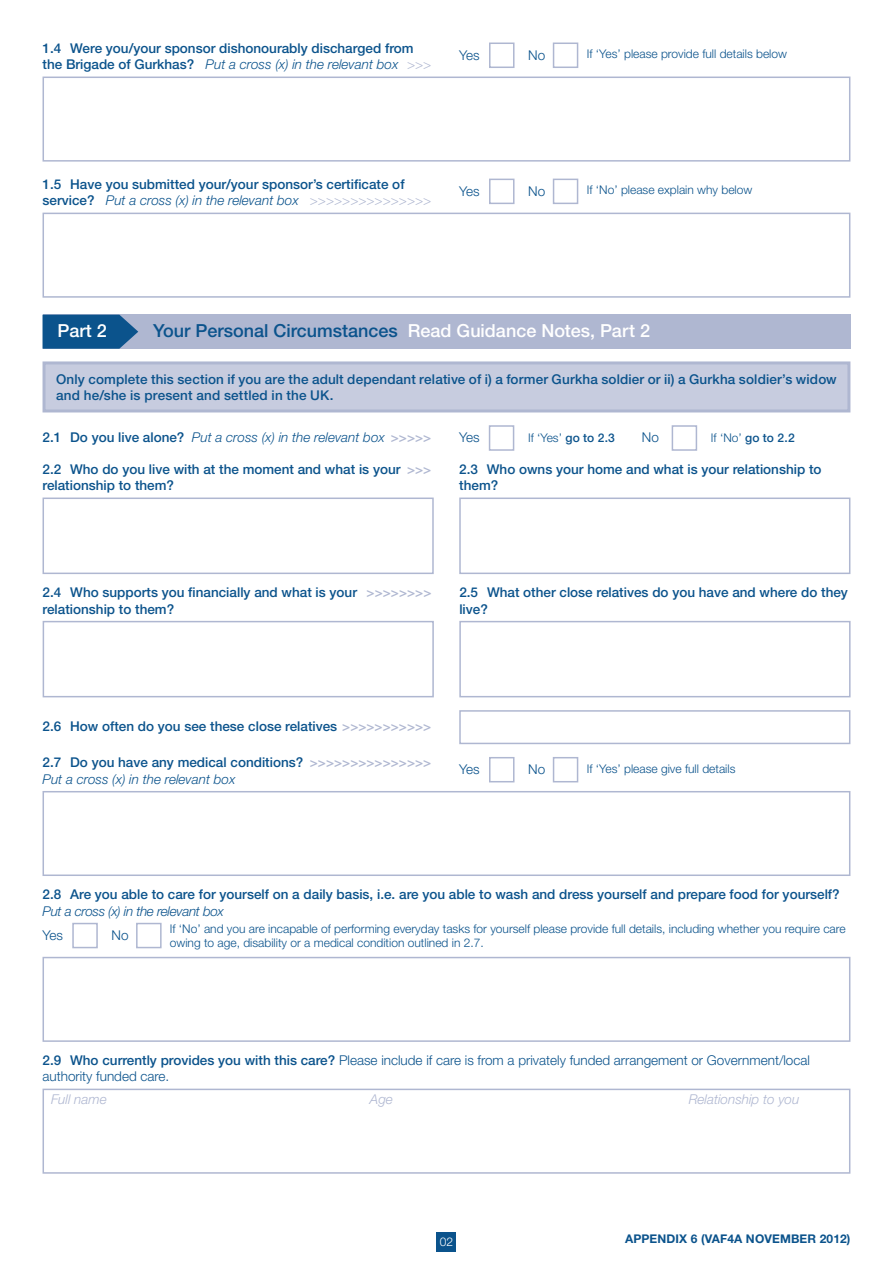
<style>
.page{position:relative;width:893px;height:1263px;background:#fff}
.page>*{position:absolute;margin:0;border:0;box-sizing:border-box;transform-origin:0 0}
.t1{font:500 18px "Helvetica Neue";color:#0b538c}
.t2{font:500 18px "Helvetica Neue";color:#fff}
.Arrow-Tab{font:500 13.5px/16.2px "Helvetica Neue";color:#0b538c}
.t3{font:300 13.5px/16.2px "Helvetica Neue";color:#0b538c}
.t4{font:500 13.5px/16.2px "Helvetica Neue LT Std";letter-spacing:.01em;color:#0b538c}
.Arrow-Tab-2{font:italic 300 13.5px "Helvetica Neue";color:#0b538c}
._3Tabs-Question{font:500 13.5px/16.2px "Helvetica Neue";color:#0b538c}
._3Tabs-Question-2{font:italic 300 13.5px "Helvetica Neue";color:#0b538c}
.t5{font:italic 300 13.5px "Helvetica Neue";color:#afb7d1}
.t6{font:300 12px/14.4px "Helvetica Neue";color:#0b538c}
.t7{font:700 12px "Helvetica Neue";letter-spacing:.01em;color:#0b538c}
.t8{font:500 12px "Helvetica Neue LT Std";color:#0b538c}
.t9{font:300 12px "Helvetica Neue";color:#fff}
.s1{font-weight:300;font-style:italic}
.s2{font-weight:300;font-style:italic;color:#afb7d1}
.s3{color:#fff}
.s4{font-weight:500;font-style:normal}
.s5{font-weight:500;font-style:normal;color:#afb7d1}
.s6{color:#afb7d1}
.s7{font-family:"Helvetica Neue LT Std";font-weight:500}
.s8{font-family:"Helvetica Neue";font-weight:300}
.s9{font-weight:500}
</style>
<div class="page">
<div style="left:437px;top:1232px;width:19px;height:19px;background:#0b538c"></div>
<svg style="left:42px;top:76px;width:809px;height:86px"></svg>
<svg style="left:42px;top:212px;width:809px;height:86px"></svg>
<svg style="left:489px;top:42px;width:26px;height:26px"></svg>
<svg style="left:552px;top:42px;width:27px;height:26px"></svg>
<svg style="left:489px;top:178px;width:26px;height:26px"></svg>
<svg style="left:552px;top:178px;width:27px;height:26px"></svg>
<div style="left:43px;top:315px;width:807px;height:34px;background:#afb7d1"></div>
<svg style="left:43px;top:315px;width:95px;height:34px;background:#1b5d93"></svg>
<svg style="left:459px;top:497px;width:392px;height:77px"></svg>
<svg style="left:459px;top:620px;width:392px;height:78px"></svg>
<svg style="left:42px;top:497px;width:392px;height:77px"></svg>
<svg style="left:42px;top:620px;width:392px;height:78px"></svg>
<svg style="left:488px;top:425px;width:27px;height:26px"></svg>
<svg style="left:671px;top:425px;width:27px;height:26px"></svg>
<svg style="left:42px;top:791px;width:809px;height:85px"></svg>
<svg style="left:489px;top:757px;width:26px;height:26px"></svg>
<svg style="left:552px;top:757px;width:27px;height:26px"></svg>
<svg style="left:72px;top:922px;width:26px;height:27px"></svg>
<svg style="left:136px;top:922px;width:26px;height:27px"></svg>
<svg style="left:42px;top:956px;width:809px;height:86px"></svg>
<svg style="left:42px;top:1088px;width:809px;height:86px"></svg>
<svg style="left:459px;top:710px;width:392px;height:35px"></svg>
<div style="left:44px;top:363px;width:805px;height:48px;background:#c7ccdf"></div>
<div style="left:43px;top:361px;width:807px;height:51px;border:3px solid #afb7d1"></div>
<p class="Arrow-Tab" style="left:43px;top:40px;width:390px">1.4 Were you/your sponsor dishonourably discharged from the Brigade of Gurkhas? <span class="s1">Put a cross (x) in the relevant box</span> <span class="s2">&gt;&gt;&gt;</span></p>
<p class="t3" style="left:459px;top:46px;width:22px">Yes</p>
<p class="t3" style="left:528px;top:46px;width:19px">No</p>
<p class="Arrow-Tab" style="left:43px;top:176px;width:390px">1.5 Have you submitted your/your sponsor’s certificate of service? <span class="s1">Put a cross (x) in the relevant box</span> <span class="s2">&gt;&gt;&gt;&gt;&gt;&gt;&gt;&gt;&gt;&gt;&gt;&gt;&gt;&gt;&gt;</span></p>
<p class="t3" style="left:459px;top:182px;width:22px">Yes</p>
<p class="t3" style="left:528px;top:182px;width:19px">No</p>
<p class="t6" style="left:587px;top:47px;width:202px">If ‘Yes’ please provide full details below</p>
<p class="t6" style="left:587px;top:183px;width:167px">If ‘No’ please explain why below</p>
<p class="t2" style="left:57px;top:320px;width:51px">Part 2</p>
<p class="t1" style="left:153px;top:320px;width:498px">Your Personal Circumstances <span class="s3">Read Guidance Notes, Part 2</span></p>
<p class="t4" style="left:56px;top:371px;width:782px">Only complete this section if you are the adult dependant relative of i) a former Gurkha soldier or ii) a Gurkha soldier’s widow and he/she is present and settled in the UK.</p>
<p class="Arrow-Tab-2" style="left:43px;top:429px;width:390px"><span class="s4">2.1 Do you live alone?</span> Put a cross (x) in the relevant box <span class="s5">&gt;&gt;&gt;&gt;&gt;</span></p>
<p class="Arrow-Tab" style="left:43px;top:461px;width:390px">2.2 Who do you live with at the moment and what is your <span class="s6">&gt;&gt;&gt; </span>relationship to them?</p>
<p class="t3" style="left:459px;top:429px;width:22px">Yes</p>
<p class="t6" style="left:528px;top:430px;width:88px">If ‘Yes’ <span class="s7">go to 2.3</span></p>
<p class="t3" style="left:642px;top:429px;width:19px">No</p>
<p class="t8" style="left:711px;top:431px;width:85px"><span class="s8">If ‘No’</span> go to 2.2</p>
<p class="_3Tabs-Question" style="left:459px;top:461px;width:364px">2.3 Who owns your home and what is your relationship to them?</p>
<p class="Arrow-Tab" style="left:43px;top:584px;width:390px">2.4 Who supports you financially and what is your <span class="s6">&gt;&gt;&gt;&gt;&gt;&gt;&gt;&gt; </span>relationship to them?</p>
<p class="Arrow-Tab" style="left:459px;top:584px;width:390px">2.5 What other close relatives do you have and where do they live?</p>
<p class="Arrow-Tab" style="left:43px;top:718px;width:390px">2.6 How often do you see these close relatives <span class="s6">&gt;&gt;&gt;&gt;&gt;&gt;&gt;&gt;&gt;&gt;&gt;</span></p>
<p class="Arrow-Tab" style="left:43px;top:754px;width:390px">2.7 Do you have any medical conditions? <span class="s6">&gt;&gt;&gt;&gt;&gt;&gt;&gt;&gt;&gt;&gt;&gt;&gt;&gt;&gt;&gt;</span></p>
<p class="_3Tabs-Question-2" style="left:43px;top:771px;width:194px">Put a cross (x) in the relevant box</p>
<p class="t3" style="left:459px;top:761px;width:22px">Yes</p>
<p class="t3" style="left:528px;top:761px;width:19px">No</p>
<p class="t6" style="left:587px;top:761px;width:150px">If ‘Yes’ please give full details</p>
<p class="Arrow-Tab" style="left:43px;top:886px;width:799px">2.8 Are you able to care for yourself on a daily basis, i.e. are you able to wash and dress yourself and prepare food for yourself?<br><span class="s1">Put a cross (x) in the relevant box</span></p>
<p class="t3" style="left:43px;top:927px;width:22px">Yes</p>
<p class="t3" style="left:112px;top:927px;width:19px">No</p>
<p class="t6" style="left:170px;top:921px;width:677px">If ‘No’ and you are incapable of performing everyday tasks for yourself please provide full details, including whether you require care owing to age, disability or a medical condition outlined in 2.7.</p>
<p class="t3" style="left:43px;top:1052px;width:769px"><span class="s9">2.9 Who currently provides you with this care?</span> Please include if care is from a privately funded arrangement or Government/local authority funded care.</p>
<p class="t5" style="left:51px;top:1091px;width:57px">Full name</p>
<p class="t5" style="left:370px;top:1091px;width:25px">Age</p>
<p class="t5" style="left:689px;top:1091px;width:112px">Relationship to you</p>
<p class="t9" style="left:440px;top:1234px;width:15px">02</p>
<p class="t7" style="left:625px;top:1231px;width:227px">APPENDIX 6 (VAF4A NOVEMBER 2012)</p>
</div>
